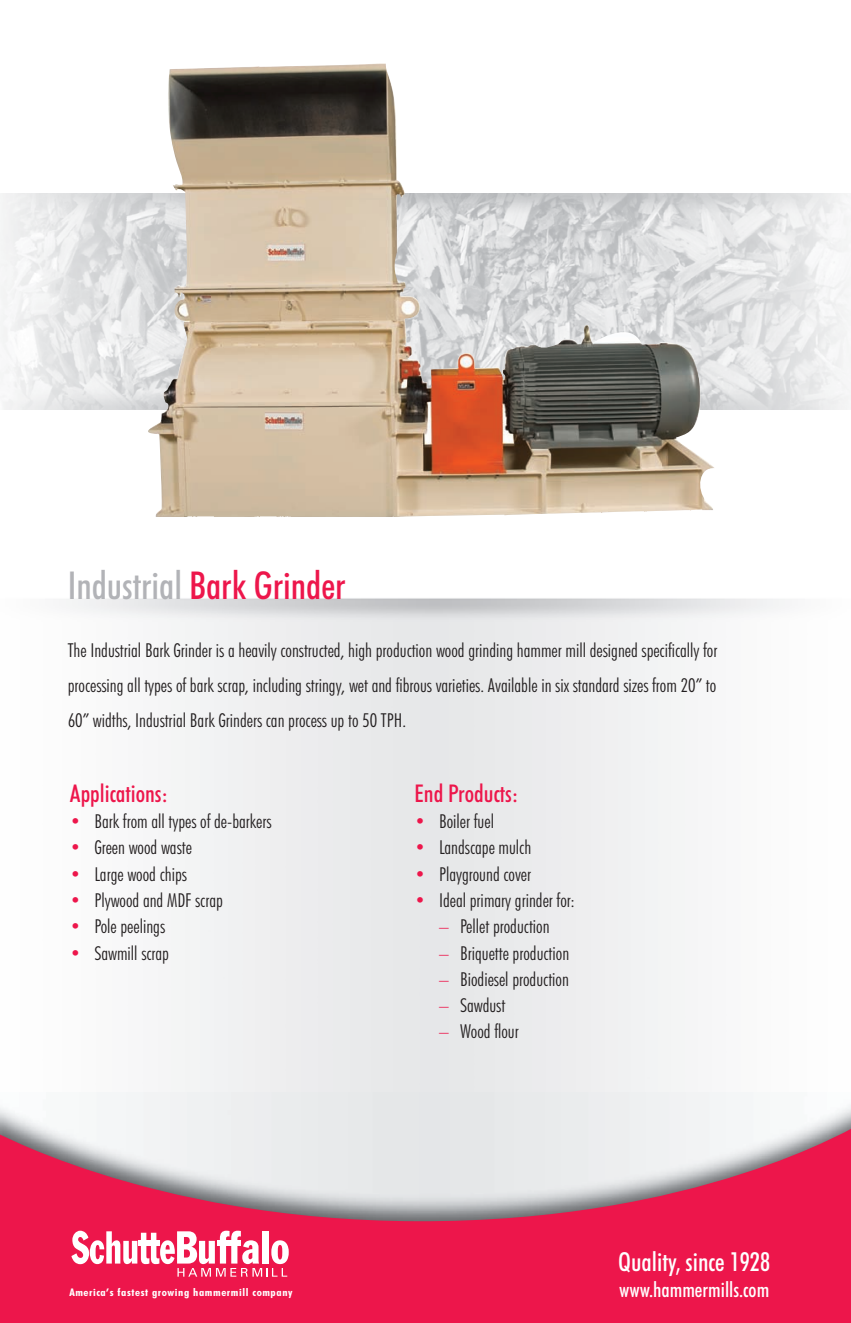
<style>
.page{position:relative;width:851px;height:1323px;background:#fff}
.page>*{position:absolute;margin:0;border:0;box-sizing:border-box;transform-origin:0 0}
.t1{font:500 condensed 38.5px "Futura BT";color:#ed164b}
.t2{font:500 condensed 26.25px "Futura BT";color:#fff}
.t3{font:500 condensed 24.5px "Futura BT";color:#ed164b}
.t4{font:500 condensed 21px "Futura BT";color:#fff}
.t5{font:300 condensed 19.25px/35px "Futura BT";color:#231f20;text-align:justify}
.t6{font:700 condensed 10.5px "Futura BT";letter-spacing:.05em;color:#fff;scale:1.1 1}
.s1{color:#b2b3b7}
.s2{color:#ed164b}
</style>
<div class="page">
<img style="left:0;top:193px;width:850px;height:217px">
<svg style="left:0;top:1121px;width:850px;height:202px;background:#e56081"></svg>
<img style="left:145px;top:63px;width:570px;height:454px">
<svg style="left:71px;top:1231px;width:218px;height:46px"></svg>
<div style="left:217px;top:1241px;width:24px;height:5px;background:#fff"></div>
<div style="left:138px;top:1241px;width:22px;height:5px;background:#fff"></div>
<h1 class="t1" style="left:68px;top:562px;width:279px"><span class="s1">Industrial</span> Bark Grinder</h1>
<p class="t5" style="left:68px;top:632px;width:651px">The Industrial Bark Grinder is a heavily constructed, high production wood grinding hammer mill designed specifically for processing all types of bark scrap, including stringy, wet and fibrous varieties. Available in six standard sizes from 20” to 60” widths, Industrial Bark Grinders can process up to 50 TPH.</p>
<p class="t3" style="left:70px;top:778px;width:100px">Applications:</p>
<p class="t5" style="left:70px;top:804px;width:203px"><span class="s2">•</span> Bark from all types of de-barkers</p>
<p class="t5" style="left:70px;top:830px;width:123px"><span class="s2">•</span> Green wood waste</p>
<p class="t5" style="left:70px;top:856px;width:119px"><span class="s2">•</span> Large wood chips</p>
<p class="t5" style="left:70px;top:883px;width:154px"><span class="s2">•</span> Plywood and MDF scrap</p>
<p class="t5" style="left:70px;top:909px;width:97px"><span class="s2">•</span> Pole peelings</p>
<p class="t5" style="left:70px;top:935px;width:101px"><span class="s2">•</span> Sawmill scrap</p>
<p class="t3" style="left:414px;top:778px;width:106px">End Products:</p>
<p class="t5" style="left:414px;top:804px;width:81px"><span class="s2">•</span> Boiler fuel</p>
<p class="t5" style="left:414px;top:830px;width:118px"><span class="s2">•</span> Landscape mulch</p>
<p class="t5" style="left:414px;top:856px;width:118px"><span class="s2">•</span> Playground cover</p>
<p class="t5" style="left:414px;top:883px;width:162px"><span class="s2">•</span> Ideal primary grinder for:</p>
<p class="t5" style="left:439px;top:909px;width:112px"><span class="s2">–</span> Pellet production</p>
<p class="t5" style="left:439px;top:935px;width:132px"><span class="s2">–</span> Briquette production</p>
<p class="t5" style="left:439px;top:961px;width:131px"><span class="s2">–</span> Biodiesel production</p>
<p class="t5" style="left:439px;top:988px;width:68px"><span class="s2">–</span> Sawdust</p>
<p class="t5" style="left:439px;top:1014px;width:81px"><span class="s2">–</span> Wood flour</p>
<h2 class="t2" style="left:618px;top:1246px;width:153px">Quality, since 1928</h2>
<p class="t6" style="left:69px;top:1286px;width:204px">America’s fastest growing hammermill company</p>
<p class="t4" style="left:619px;top:1276px;width:152px">www.hammermills.com</p>
</div>
